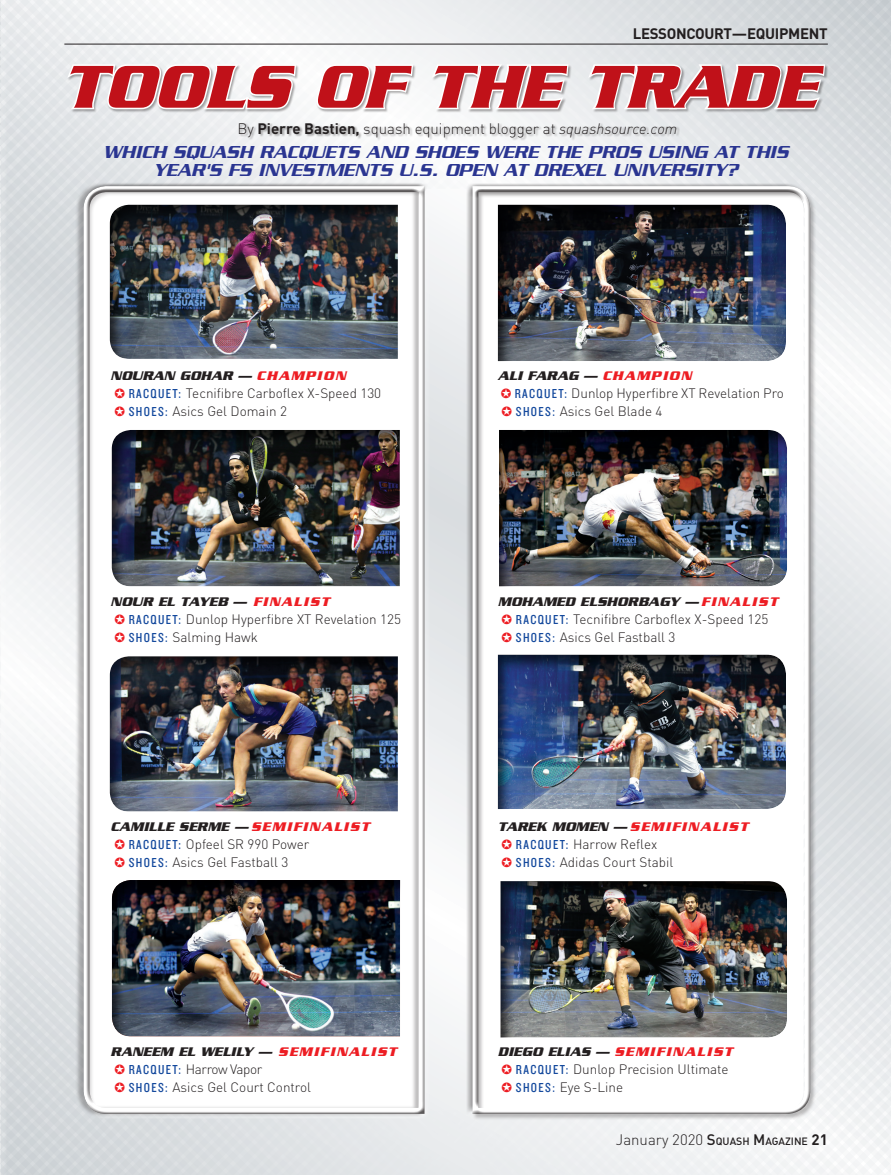
<style>
.page{position:relative;width:891px;height:1175px;background:#fff}
.page>*{position:absolute;margin:0;border:0;box-sizing:border-box;transform-origin:0 0}
.t1{font:italic 700 65.25px "Serpentine";letter-spacing:-.01em;color:#c01119}
.t2{font:italic 500 18.75px/18px "Serpentine";color:#2a3591;text-align:center}
.t3{font:300 15px "DIN";color:#231f20}
.t4{font:700 15px "DIN";letter-spacing:-.02em;color:#231f20}
.Body{font:300 13.5px/18px "DIN";color:#231f20}
.Body-2{font:italic 700 13.5px "Serpentine";color:#231f20}
.Body-3{font:italic 700 13.5px "Serpentine";letter-spacing:.1em;color:#ed1d23}
.Body-4{font:italic 700 13.5px "Serpentine";letter-spacing:.1em;color:#231f20}
.Body-5{font:italic 700 13.5px "Serpentine";letter-spacing:.05em;color:#231f20}
.Body-6{font:300 13.5px "DIN";letter-spacing:-.03em;color:#231f20}
.t5{font:10.5px "DIN Medium Alternate";color:#231f20}
.s1{font-weight:700}
.s2{font-style:italic}
.s3{color:#ed1d23}
.s4{font-family:"Knockout HTF29 Junior Liteweight";font-weight:400;color:#14499d}
.s5{color:#231f20}
.s6{font-family:"DIN";font-weight:300;font-size:15px}
.s7{font-size:15px}
.s8{font-family:"DIN";font-weight:700;font-size:15px}
</style>
<div class="page">
<div style="left:0;top:0;width:891px;height:1174px;background:#231f20;opacity:.75"></div>
<hr style="left:0;top:0;width:1px;height:1174px;background:#fff">
<img style="left:0;top:0;width:1px;height:533px">
<hr style="left:64px;top:44px;width:764px;height:1px;background:#231f20">
<div style="left:67px;top:64px;width:762px;height:49px;background:#231f20;opacity:.4"></div>
<svg style="left:64px;top:62px;width:234px;height:49px"></svg>
<svg style="left:315px;top:63px;width:100px;height:48px"></svg>
<svg style="left:429px;top:62px;width:141px;height:49px"></svg>
<svg style="left:585px;top:62px;width:242px;height:49px"></svg>
<div style="left:239px;top:123px;width:441px;height:18px;background:#231f20;opacity:.4"></div>
<div style="left:82px;top:186px;width:344px;height:928px;background:#231f20;opacity:.75"></div>
<div style="left:472px;top:186px;width:345px;height:934px;background:#231f20;opacity:.3"></div>
<div style="left:470px;top:189px;width:341px;height:925px;background:#231f20;opacity:.75"></div>
<svg style="left:115px;top:1064px;width:10px;height:9px"></svg>
<svg style="left:115px;top:1082px;width:10px;height:9px"></svg>
<svg style="left:502px;top:1064px;width:10px;height:9px"></svg>
<svg style="left:502px;top:1082px;width:10px;height:9px"></svg>
<svg style="left:115px;top:839px;width:10px;height:9px"></svg>
<svg style="left:115px;top:857px;width:10px;height:9px"></svg>
<svg style="left:502px;top:839px;width:10px;height:9px"></svg>
<svg style="left:502px;top:857px;width:10px;height:9px"></svg>
<svg style="left:115px;top:389px;width:10px;height:9px"></svg>
<svg style="left:115px;top:407px;width:10px;height:9px"></svg>
<svg style="left:501px;top:389px;width:10px;height:9px"></svg>
<svg style="left:502px;top:407px;width:10px;height:9px"></svg>
<svg style="left:115px;top:614px;width:10px;height:9px"></svg>
<svg style="left:115px;top:632px;width:10px;height:9px"></svg>
<svg style="left:502px;top:614px;width:10px;height:9px"></svg>
<svg style="left:502px;top:632px;width:10px;height:9px"></svg>
<p class="t4" style="left:633px;top:24px;width:197px">LESSONCOURT—EQUIPMENT</p>
<p class="t1" style="left:62px;top:49px;width:756px">TOOLS OF THE TRADE</p>
<p class="t3" style="left:238px;top:119px;width:441px">By <span class="s1">Pierre Bastien,</span> squash equipment blogger at <span class="s2">squashsource.com</span></p>
<p class="t2" style="left:103px;top:143px;width:687px">WHICH SQUASH RACQUETS AND SHOES WERE THE PROS USING AT THIS<br>YEAR'S FS INVESTMENTS U.S. OPEN AT DREXEL UNIVERSITY?</p>
<p class="Body-2" style="left:111px;top:368px;width:237px">NOURAN GOHAR — <span class="s3">CHAMPION</span></p>
<p class="Body" style="left:129px;top:384px;width:254px"><span class="s4">RACQUET:</span> Tecnifibre Carboflex X-Speed 130<br><span class="s4">SHOES:</span> Asics Gel Domain 2</p>
<p class="Body-2" style="left:111px;top:593px;width:220px">NOUR EL TAYEB — <span class="s3">FINALIST</span></p>
<p class="Body" style="left:129px;top:609px;width:274px"><span class="s4">RACQUET:</span> Dunlop Hyperfibre XT Revelation 125</p>
<p class="Body" style="left:129px;top:627px;width:131px"><span class="s4">SHOES:</span> Salming Hawk</p>
<p class="Body-4" style="left:111px;top:818px;width:260px">CAMILLE SERME — <span class="s3">SEMIFINALIST</span></p>
<p class="Body" style="left:129px;top:834px;width:182px"><span class="s4">RACQUET:</span> Opfeel SR 990 Power<br><span class="s4">SHOES:</span> Asics Gel Fastball 3</p>
<p class="Body-5" style="left:111px;top:1043px;width:287px">RANEEM EL WELILY — <span class="s3">SEMIFINALIST</span></p>
<p class="Body-6" style="left:129px;top:1059px;width:135px"><span class="s4">RACQUET:</span> Harrow Vapor</p>
<p class="Body" style="left:129px;top:1077px;width:184px"><span class="s4">SHOES:</span> Asics Gel Court Control</p>
<p class="Body-4" style="left:498px;top:368px;width:195px">ALI FARAG — <span class="s3">CHAMPION</span></p>
<p class="Body" style="left:515px;top:384px;width:271px"><span class="s4">RACQUET:</span> Dunlop Hyperfibre XT Revelation Pro</p>
<p class="Body" style="left:516px;top:402px;width:148px"><span class="s4">SHOES:</span> Asics Gel Blade 4</p>
<p class="Body-2" style="left:498px;top:593px;width:281px">MOHAMED ELSHORBAGY — <span class="s3">FINALIST</span></p>
<p class="Body" style="left:516px;top:609px;width:254px"><span class="s4">RACQUET:</span> Tecnifibre Carboflex X-Speed 125</p>
<p class="Body" style="left:516px;top:627px;width:161px"><span class="s4">SHOES:</span> Asics Gel Fastball 3</p>
<p class="Body-3" style="left:498px;top:818px;width:252px"><span class="s5">TAREK MOMEN —</span> SEMIFINALIST</p>
<p class="Body" style="left:516px;top:834px;width:159px"><span class="s4">RACQUET:</span> Harrow Reflex<br><span class="s4">SHOES:</span> Adidas Court Stabil</p>
<p class="Body-3" style="left:498px;top:1043px;width:236px"><span class="s5">DIEGO ELIAS —</span> SEMIFINALIST</p>
<p class="Body" style="left:516px;top:1059px;width:214px"><span class="s4">RACQUET:</span> Dunlop Precision Ultimate<br><span class="s4">SHOES:</span> Eye S-Line</p>
<p class="t5" style="left:616px;top:1134px;width:213px"><span class="s6">January 2020</span> <span class="s7">S</span>QUASH <span class="s7">M</span>AGAZINE <span class="s8">21</span></p>
</div>
